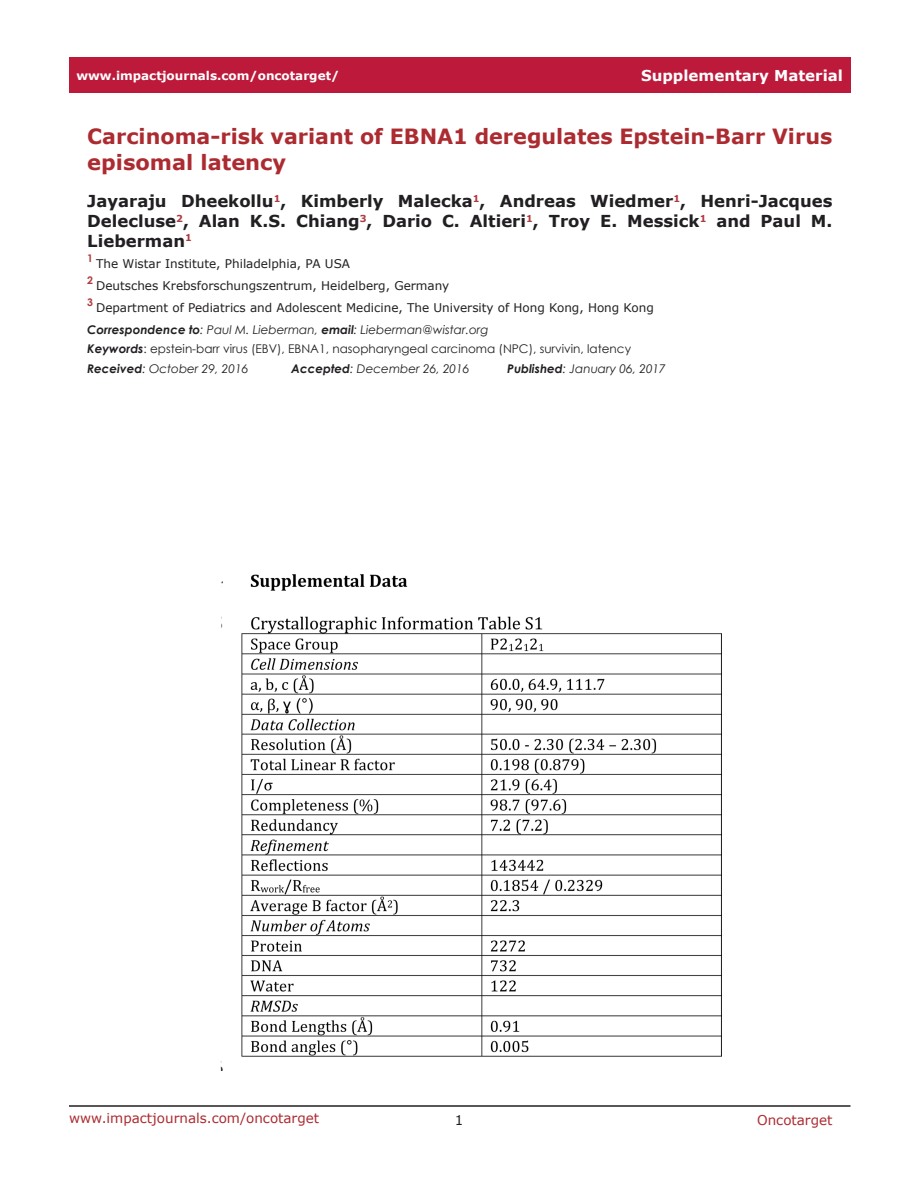
<style>
.page{position:relative;width:918px;height:1188px;background:#fff}
.page>*{position:absolute;margin:0;border:0;box-sizing:border-box;transform-origin:0 0}
.t1{font:700 21px/25.2px "Verdana";color:#ac2b31}
.Authors{font:700 16.5px/19.8px "Verdana";color:#221f22;text-align:justify}
.t2{font:700 15px "Verdana";color:#fff}
.t3{font:13.5px "Verdana";color:#ac2b31}
.t4{font:13.5px "Verdana";color:#221f22}
.Location{font:12px "Verdana";color:#221f1f}
.Keywords{font:12px "Century Gothic";color:#221f22}
.Date{font:italic 12px "Century Gothic";color:#221f22}
.Corespondance{font:italic 12px "Century Gothic";color:#221f22}
.t5{font:700 12px "Verdana";color:#fff}
.Location-2{font:700 10.5px "Century Gothic";color:#ae3a3f}
.s1{font-weight:700}
.s2{font-weight:700;font-style:italic}
</style>
<div class="page">
<hr style="left:69px;top:1105px;width:781px;height:2px;background:#231f20">
<div style="left:69px;top:57px;width:781px;height:36px;background:#bd1a3b"></div>
<img style="left:220px;top:574px;width:502px;height:497px">
<p class="t5" style="left:76px;top:67px;width:264px">www.impactjournals.com/oncotarget/</p>
<p class="t2" style="left:641px;top:65px;width:203px">Supplementary Material</p>
<p class="t1" style="left:87px;top:124px;width:747px">Carcinoma-risk variant of EBNA1 deregulates Epstein-Barr Virus episomal latency</p>
<p class="Authors" style="left:87px;top:191px;width:747px">Jayaraju Dheekollu<sup>1</sup>, Kimberly Malecka<sup>1</sup>, Andreas Wiedmer<sup>1</sup>, Henri-Jacques Delecluse<sup>2</sup>, Alan K.S. Chiang<sup>3</sup>, Dario C. Altieri<sup>1</sup>, Troy E. Messick<sup>1</sup> and Paul M.<br>Lieberman<sup>1</sup></p>
<p class="Location-2" style="left:87px;top:251px;width:7px">1</p>
<p class="Location" style="left:96px;top:256px;width:255px">The Wistar Institute, Philadelphia, PA USA</p>
<p class="Location-2" style="left:87px;top:272px;width:7px">2</p>
<p class="Location" style="left:96px;top:277px;width:355px">Deutsches Krebsforschungszentrum, Heidelberg, Germany</p>
<p class="Location-2" style="left:87px;top:294px;width:7px">3</p>
<p class="Location" style="left:96px;top:299px;width:559px">Department of Pediatrics and Adolescent Medicine, The University of Hong Kong, Hong Kong</p>
<p class="Corespondance" style="left:87px;top:321px;width:403px"><span class="s1">Correspondence to</span>: Paul M. Lieberman, <span class="s1">email</span>: Lieberman@wistar.org</p>
<p class="Keywords" style="left:87px;top:340px;width:545px"><span class="s2">Keywords</span>: epstein-barr virus (EBV), EBNA1, nasopharyngeal carcinoma (NPC), survivin, latency</p>
<p class="Date" style="left:87px;top:360px;width:163px"><span class="s1">Received</span>: October 29, 2016</p>
<p class="Date" style="left:291px;top:360px;width:180px"><span class="s1">Accepted</span>: December 26, 2016</p>
<p class="Date" style="left:507px;top:360px;width:160px"><span class="s1">Published</span>: January 06, 2017</p>
<p class="t3" style="left:69px;top:1109px;width:252px">www.impactjournals.com/oncotarget</p>
<p class="t4" style="left:455px;top:1111px;width:10px">1</p>
<p class="t3" style="left:757px;top:1111px;width:77px">Oncotarget</p>
</div>
